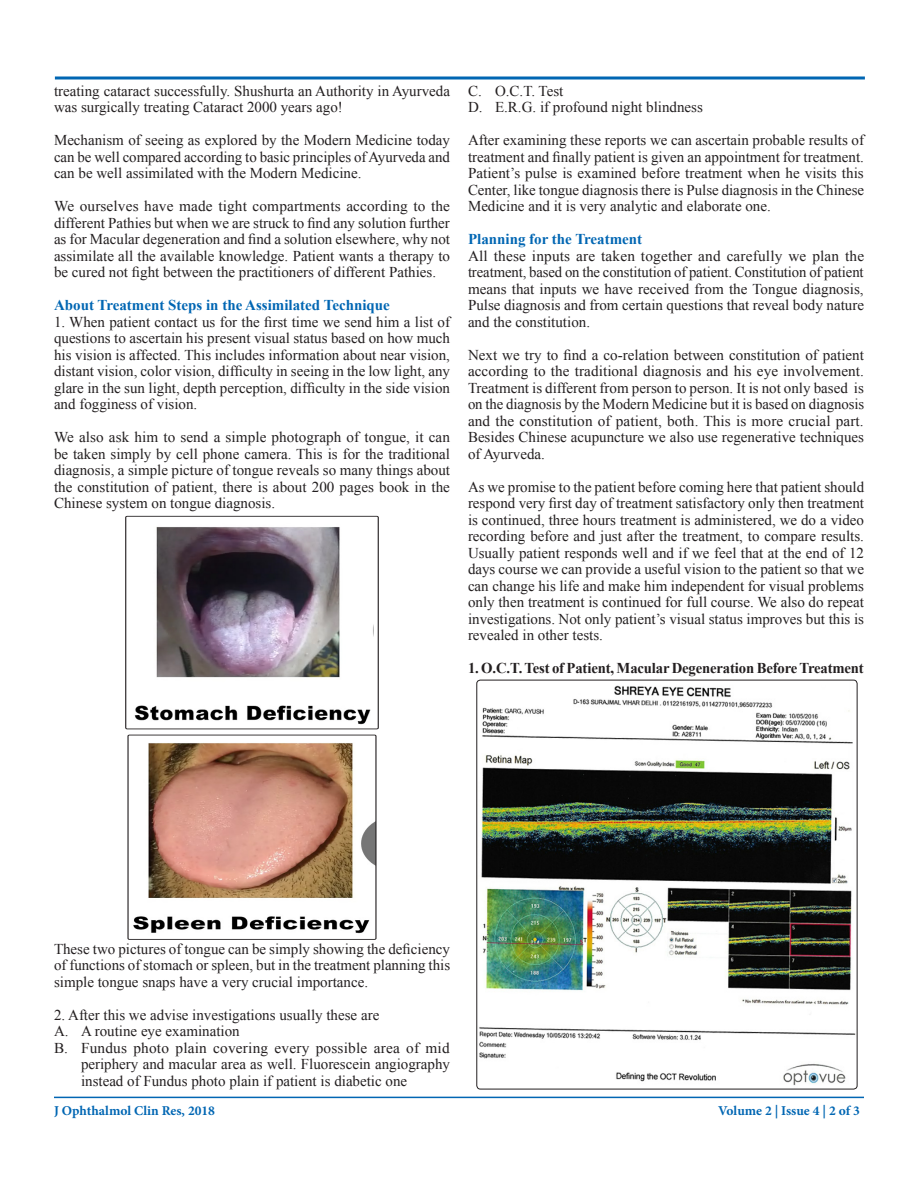
<style>
.page{position:relative;width:918px;height:1188px;background:#fff}
.page>*{position:absolute;margin:0;border:0;box-sizing:border-box;transform-origin:0 0}
.t1{font:15px/16.5px "Times New Roman";color:#231f20;text-align:justify}
.t2{font:700 15px "Times New Roman";color:#0166b3}
.t3{font:700 15px "Times New Roman";letter-spacing:-.01em;color:#231f20}
.t4{font:700 13.5px "Minion Pro";color:#0166b3}
</style>
<div class="page">
<hr style="left:54px;top:1097px;width:810px;height:1px;background:#0166b3">
<svg style="left:54px;top:76px;width:811px;height:4px;background:#408cc5"></svg>
<img style="left:134px;top:527px;width:240px;height:198px">
<div style="left:126px;top:516px;width:252px;height:213px;border:1px solid #231f20"></div>
<img style="left:133px;top:743px;width:241px;height:191px">
<div style="left:128px;top:735px;width:248px;height:204px;border:1px solid #231f20"></div>
<img style="left:477px;top:680px;width:380px;height:409px">
<div style="left:477px;top:680px;width:380px;height:409px;border:1px solid #231f20;border-radius:4px"></div>
<p class="t1" style="left:54px;top:82px;width:398px">treating cataract successfully. Shushurta an Authority in Ayurveda was surgically treating Cataract 2000 years ago!</p>
<p class="t1" style="left:54px;top:132px;width:398px">Mechanism of seeing as explored by the Modern Medicine today can be well compared according to basic principles of Ayurveda and can be well assimilated with the Modern Medicine.</p>
<p class="t1" style="left:54px;top:198px;width:398px">We ourselves have made tight compartments according to the different Pathies but when we are struck to find any solution further as for Macular degeneration and find a solution elsewhere, why not assimilate all the available knowledge. Patient wants a therapy to be cured not fight between the practitioners of different Pathies.</p>
<p class="t2" style="left:54px;top:295px;width:337px">About Treatment Steps in the Assimilated Technique</p>
<p class="t1" style="left:54px;top:313px;width:398px">1. When patient contact us for the first time we send him a list of questions to ascertain his present visual status based on how much his vision is affected. This includes information about near vision, distant vision, color vision, difficulty in seeing in the low light, any glare in the sun light, depth perception, difficulty in the side vision and fogginess of vision.</p>
<p class="t1" style="left:54px;top:429px;width:398px">We also ask him to send a simple photograph of tongue, it can be taken simply by cell phone camera. This is for the traditional diagnosis, a simple picture of tongue reveals so many things about the constitution of patient, there is about 200 pages book in the Chinese system on tongue diagnosis.</p>
<p class="t1" style="left:468px;top:82px;width:97px">C. O.C.T. Test</p>
<p class="t1" style="left:468px;top:99px;width:236px">D. E.R.G. if profound night blindness</p>
<p class="t1" style="left:468px;top:132px;width:398px">After examining these reports we can ascertain probable results of treatment and finally patient is given an appointment for treatment.<br>Patient’s pulse is examined before treatment when he visits this Center, like tongue diagnosis there is Pulse diagnosis in the Chinese Medicine and it is very analytic and elaborate one.</p>
<p class="t2" style="left:468px;top:229px;width:176px">Planning for the Treatment</p>
<p class="t1" style="left:468px;top:247px;width:398px">All these inputs are taken together and carefully we plan the treatment, based on the constitution of patient. Constitution of patient means that inputs we have received from the Tongue diagnosis, Pulse diagnosis and from certain questions that reveal body nature and the constitution.</p>
<p class="t1" style="left:468px;top:346px;width:398px">Next we try to find a co-relation between constitution of patient according to the traditional diagnosis and his eye involvement.<br>Treatment is different from person to person. It is not only based is on the diagnosis by the Modern Medicine but it is based on diagnosis and the constitution of patient, both. This is more crucial part.<br>Besides Chinese acupuncture we also use regenerative techniques of Ayurveda.</p>
<p class="t1" style="left:468px;top:478px;width:398px">As we promise to the patient before coming here that patient should respond very first day of treatment satisfactory only then treatment is continued, three hours treatment is administered, we do a video recording before and just after the treatment, to compare results.<br>Usually patient responds well and if we feel that at the end of 12 days course we can provide a useful vision to the patient so that we can change his life and make him independent for visual problems only then treatment is continued for full course. We also do repeat investigations. Not only patient’s visual status improves but this is revealed in other tests.</p>
<p class="t3" style="left:468px;top:658px;width:397px">1. O.C.T. Test of Patient, Macular Degeneration Before Treatment</p>
<p class="t1" style="left:54px;top:940px;width:398px">These two pictures of tongue can be simply showing the deficiency of functions of stomach or spleen, but in the treatment planning this simple tongue snaps have a very crucial importance.</p>
<p class="t1" style="left:54px;top:1006px;width:327px">2. After this we advise investigations usually these are</p>
<p class="t1" style="left:54px;top:1023px;width:187px">A. A routine eye examination</p>
<p class="t1" style="left:81px;top:1039px;width:371px;text-indent:-27px">B. Fundus photo plain covering every possible area of mid periphery and macular area as well. Fluorescein angiography instead of Fundus photo plain if patient is diabetic one</p>
<p class="t4" style="left:54px;top:1101px;width:163px">J Ophthalmol Clin Res, 2018</p>
<p class="t4" style="left:718px;top:1101px;width:143px">Volume 2 | Issue 4 | 2 of 3</p>
</div>
